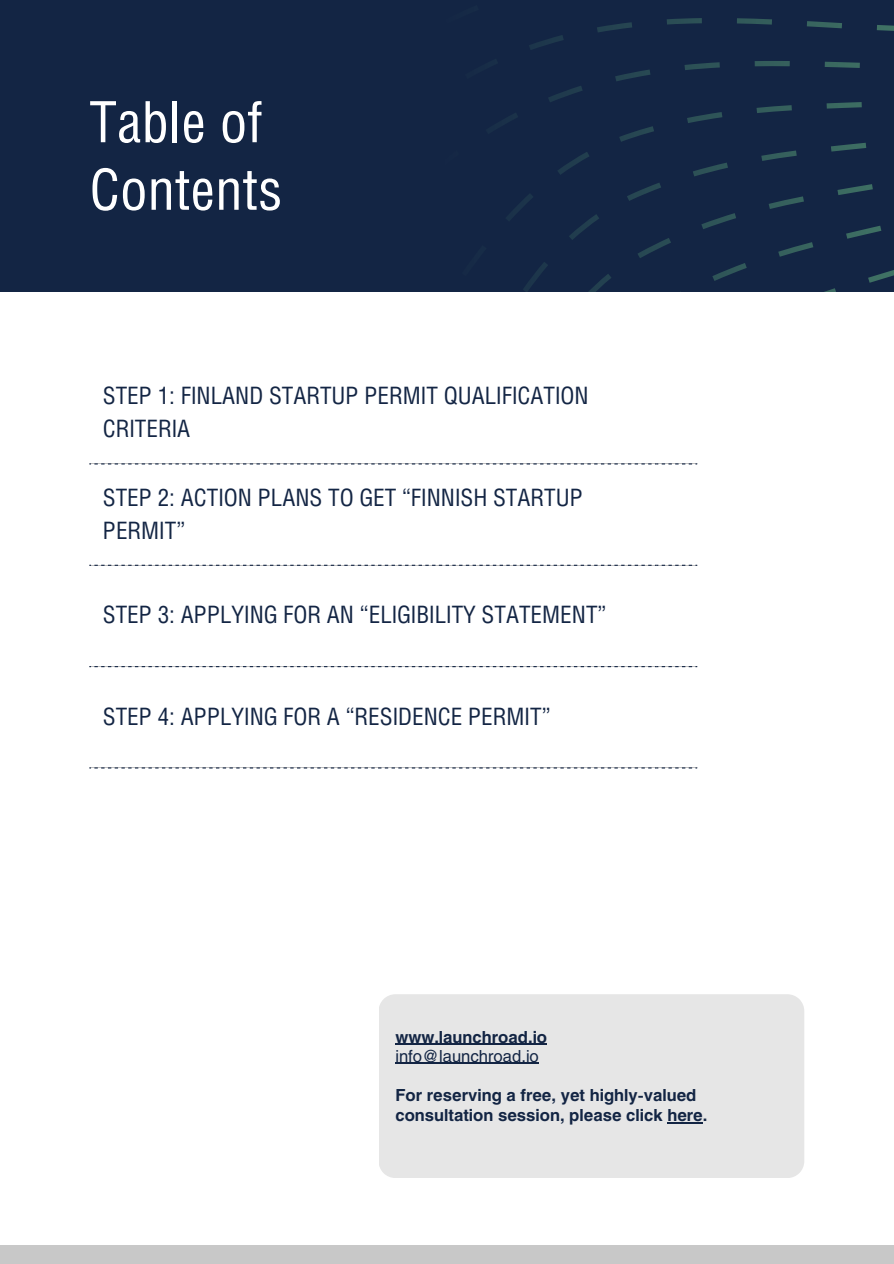
<style>
.page{position:relative;width:894px;height:1264px;background:#fff}
.page>*{position:absolute;margin:0;border:0;box-sizing:border-box;transform-origin:0 0}
.t1{font:57px/67.5px "Helios Cond";color:#fff}
.t2{font:24px/32.7px "Helios Cond";color:#132544}
.t3{font:700 16.5px/20.2px "Helios";color:#132544}
.t4{font:16.5px "Helios";color:#132544}
</style>
<div class="page">
<svg style="left:89px;top:463px;width:567px;height:305px"></svg>
<svg style="left:656px;top:463px;width:41px;height:1px"></svg>
<svg style="left:656px;top:564px;width:41px;height:2px"></svg>
<svg style="left:656px;top:666px;width:41px;height:1px"></svg>
<svg style="left:656px;top:767px;width:41px;height:1px"></svg>
<div style="left:379px;top:994px;width:425px;height:183px;background:#e6e6e6"></div>
<hr style="left:395px;top:1043px;width:152px;height:1px;background:#132544">
<hr style="left:395px;top:1062px;width:143px;height:1px;background:#132544">
<hr style="left:667px;top:1122px;width:35px;height:1px;background:#132544">
<div style="left:0;top:0;width:893px;height:292px;background:#132544"></div>
<svg style="left:502px;top:18px;width:391px;height:274px"></svg>
<div style="left:0;top:1244px;width:893px;height:19px;background:#c8c8c8"></div>
<p class="t1" style="left:89px;top:88px;width:194px">Table of<br>Contents</p>
<h1 class="t2" style="left:103px;top:379px;width:487px">STEP 1: FINLAND STARTUP PERMIT QUALIFICATION<br>CRITERIA</h1>
<p class="t2" style="left:103px;top:481px;width:481px">STEP 2: ACTION PLANS TO GET “FINNISH STARTUP<br>PERMIT”</p>
<p class="t2" style="left:103px;top:598px;width:505px">STEP 3: APPLYING FOR AN “ELIGIBILITY STATEMENT”</p>
<p class="t2" style="left:103px;top:699px;width:449px">STEP 4: APPLYING FOR A “RESIDENCE PERMIT”</p>
<p class="t3" style="left:395px;top:1026px;width:153px">www.launchroad.io</p>
<p class="t4" style="left:395px;top:1045px;width:145px">info@launchroad.io</p>
<p class="t3" style="left:395px;top:1084px;width:313px">For reserving a free, yet highly-valued consultation session, please click here.</p>
</div>
